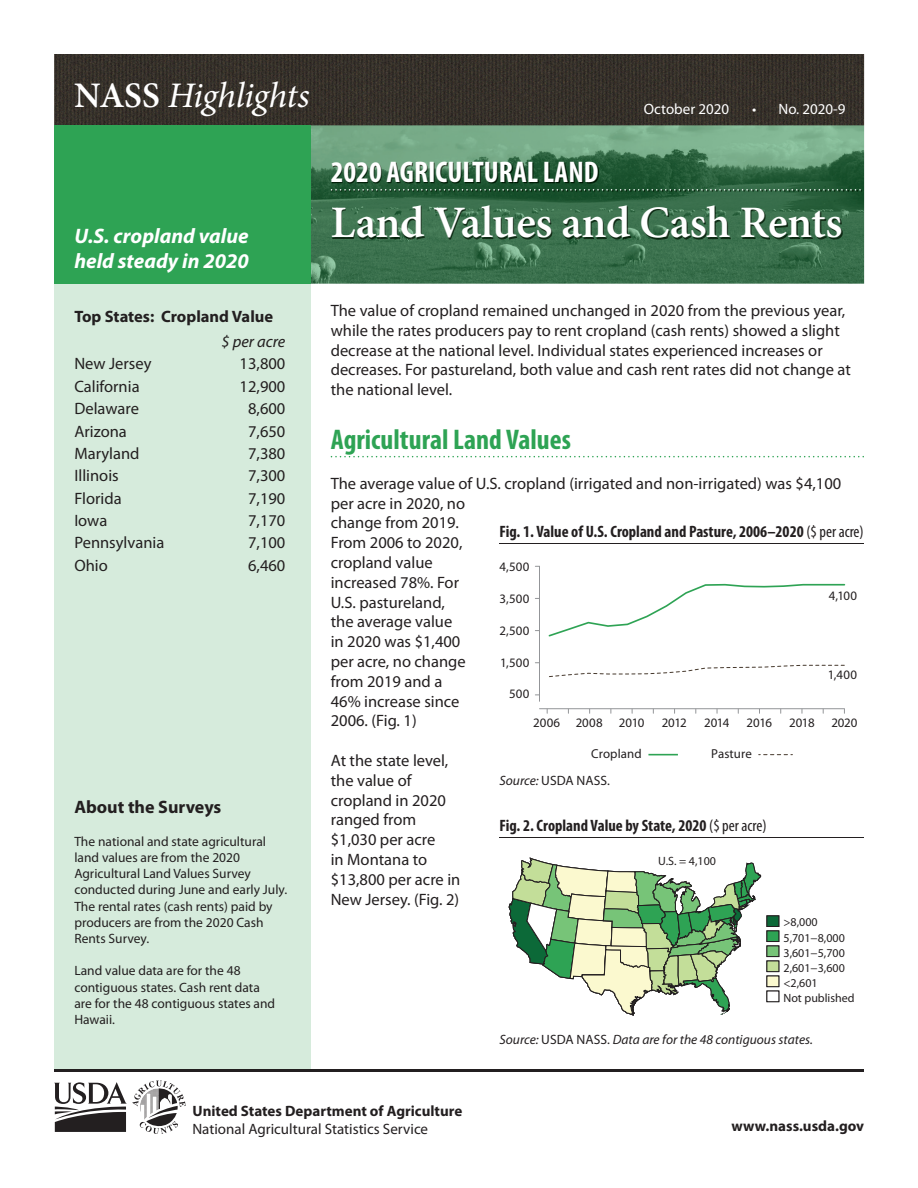
<style>
.page{position:relative;width:918px;height:1188px;background:#fff}
.page>*{position:absolute;margin:0;border:0;box-sizing:border-box;transform-origin:0 0}
.t1{font:600 45px "Minion Pro";letter-spacing:-.01em;color:#fff}
.t2{font:italic 36px "Minion Pro";letter-spacing:-.01em;color:#fff}
.t3{font:700 condensed 30px "Myriad Pro";color:#fff}
.t4{font:700 condensed 28.5px "Myriad Pro";color:#2ea354}
.t5{font:italic 700 21px/25.2px "Myriad Pro";color:#fff}
.t6{font:700 18px "Myriad Pro";color:#231f20}
.t7{font:16.5px/19.8px "Myriad Pro";color:#231f20}
.t8{font:700 condensed 16.5px "Myriad Pro";color:#231f20}
.t9{font:700 16.5px "Myriad Pro";color:#231f20}
.t10{font:italic 16.5px "Myriad Pro";color:#231f20}
.t11{font:700 15px "Myriad Pro";color:#231f20}
.t12{font:15px "Myriad Pro";color:#231f20}
.t13{font:15px "Myriad Pro";color:#fff}
.t14{font:13.5px/16.2px "Myriad Pro";color:#231f20}
.t15{font:italic 13.5px "Myriad Pro";color:#231f20}
.t16{font:12.9px "Myriad Pro";color:#231f20}
.t17{font:12px/15px "Myriad Pro";color:#231f20}
.s1{font-weight:600;font-style:normal}
.s2{font-weight:400}
.s3{font-style:italic}
.s4{font-style:normal}
</style>
<div class="page">
<div style="left:54px;top:283px;width:256px;height:787px;background:#d6ebdc"></div>
<img style="left:54px;top:54px;width:810px;height:230px">
<svg style="left:331px;top:456px;width:533px;height:1px"></svg>
<div style="left:54px;top:125px;width:257px;height:159px;background:#2ea354"></div>
<img style="left:332px;top:163px;width:530px;height:29px">
<svg style="left:331px;top:189px;width:530px;height:2px"></svg>
<img style="left:333px;top:206px;width:510px;height:33px">
<hr style="left:499px;top:543px;width:365px;height:1px;background:#231f20">
<hr style="left:648px;top:754px;width:30px;height:1px;background:#2ea354">
<svg style="left:759px;top:754px;width:33px;height:1px"></svg>
<hr style="left:539px;top:566px;width:1px;height:135px;background:#939598">
<hr style="left:540px;top:708px;width:304px;height:1px;background:#939598">
<svg style="left:549px;top:664px;width:296px;height:14px"></svg>
<svg style="left:548px;top:583px;width:298px;height:54px"></svg>
<hr style="left:499px;top:837px;width:365px;height:1px;background:#231f20">
<svg style="left:509px;top:858px;width:252px;height:158px"></svg>
<div style="left:767px;top:916px;width:12px;height:10px;background:#0c6938"></div>
<div style="left:767px;top:916px;width:12px;height:11px;border:1px solid #231f20"></div>
<div style="left:767px;top:931px;width:12px;height:11px;background:#2ea354"></div>
<div style="left:767px;top:931px;width:12px;height:11px;border:1px solid #231f20"></div>
<div style="left:767px;top:946px;width:12px;height:11px;background:#77c478"></div>
<div style="left:767px;top:946px;width:12px;height:11px;border:1px solid #231f20"></div>
<div style="left:767px;top:961px;width:12px;height:11px;background:#c3de99"></div>
<div style="left:767px;top:961px;width:12px;height:11px;border:1px solid #231f20"></div>
<div style="left:767px;top:976px;width:12px;height:11px;background:#fbf9cf"></div>
<div style="left:767px;top:976px;width:12px;height:11px;border:1px solid #231f20"></div>
<div style="left:767px;top:991px;width:12px;height:11px;border:1px solid #231f20"></div>
<hr style="left:54px;top:1070px;width:810px;height:2px;background:#231f20">
<svg style="left:54px;top:1081px;width:132px;height:53px"></svg>
<h2 class="t2" style="left:74px;top:71px;width:237px"><span class="s1">NASS</span> Highlights</h2>
<p class="t5" style="left:74px;top:222px;width:176px">U.S. cropland value held steady in 2020</p>
<p class="t9" style="left:74px;top:306px;width:200px">Top States: Cropland Value</p>
<p class="t10" style="left:222px;top:331px;width:65px">$ per acre</p>
<p class="t7" style="left:74px;top:354px;width:79px">New Jersey</p>
<p class="t7" style="left:240px;top:354px;width:47px">13,800</p>
<p class="t7" style="left:74px;top:376px;width:67px">California</p>
<p class="t7" style="left:240px;top:376px;width:47px">12,900</p>
<p class="t7" style="left:74px;top:398px;width:66px">Delaware</p>
<p class="t7" style="left:248px;top:398px;width:39px">8,600</p>
<p class="t7" style="left:74px;top:421px;width:54px">Arizona</p>
<p class="t7" style="left:248px;top:421px;width:39px">7,650</p>
<p class="t7" style="left:74px;top:443px;width:67px">Maryland</p>
<p class="t7" style="left:248px;top:443px;width:39px">7,380</p>
<p class="t7" style="left:74px;top:466px;width:46px">Illinois</p>
<p class="t7" style="left:248px;top:466px;width:39px">7,300</p>
<p class="t7" style="left:74px;top:488px;width:49px">Florida</p>
<p class="t7" style="left:248px;top:488px;width:39px">7,190</p>
<p class="t7" style="left:74px;top:510px;width:34px">Iowa</p>
<p class="t7" style="left:248px;top:510px;width:39px">7,170</p>
<p class="t7" style="left:74px;top:533px;width:91px">Pennsylvania</p>
<p class="t7" style="left:248px;top:533px;width:39px">7,100</p>
<p class="t7" style="left:74px;top:555px;width:35px">Ohio</p>
<p class="t7" style="left:248px;top:555px;width:39px">6,460</p>
<p class="t6" style="left:74px;top:796px;width:148px">About the Surveys</p>
<p class="t14" style="left:74px;top:833px;width:214px">The national and state agricultural land values are from the 2020<br>Agricultural Land Values Survey conducted during June and early July.<br>The rental rates (cash rents) paid by producers are from the 2020 Cash<br>Rents Survey.</p>
<p class="t14" style="left:74px;top:963px;width:202px">Land value data are for the 48 contiguous states. Cash rent data are for the 48 contiguous states and<br>Hawaii.</p>
<p class="t13" style="left:644px;top:100px;width:87px">October 2020</p>
<p class="t13" style="left:752px;top:99px;width:95px">• No. 2020-9</p>
<h3 class="t3" style="left:331px;top:154px;width:269px">2020 AGRICULTURAL LAND</h3>
<h1 class="t1" style="left:331px;top:192px;width:513px">Land Values and Cash Rents</h1>
<p class="t7" style="left:331px;top:300px;width:522px">The value of cropland remained unchanged in 2020 from the previous year, while the rates producers pay to rent cropland (cash rents) showed a slight decrease at the national level. Individual states experienced increases or decreases. For pastureland, both value and cash rent rates did not change at the national level.</p>
<h3 class="t4" style="left:331px;top:422px;width:242px">Agricultural Land Values</h3>
<p class="t7" style="left:331px;top:473px;width:512px">The average value of U.S. cropland (irrigated and non-irrigated) was $4,100 per acre in 2020, no<br>change from 2019.<br>From 2006 to 2020,<br>cropland value<br>increased 78%. For<br>U.S. pastureland,<br>the average value<br>in 2020 was $1,400<br>per acre, no change<br>from 2019 and a<br>46% increase since<br>2006. (Fig. 1)</p>
<p class="t7" style="left:331px;top:750px;width:131px">At the state level, the value of cropland in 2020 ranged from $1,030 per acre<br>in Montana to $13,800 per acre in<br>New Jersey. (Fig. 2)</p>
<p class="t8" style="left:499px;top:521px;width:366px">Fig. 1. Value of U.S. Cropland and Pasture, 2006–2020 <span class="s2">($ per acre)</span></p>
<p class="t16" style="left:499px;top:559px;width:31px">4,500</p>
<p class="t16" style="left:829px;top:587px;width:30px">4,100</p>
<p class="t16" style="left:500px;top:591px;width:31px">3,500</p>
<p class="t16" style="left:500px;top:623px;width:31px">2,500</p>
<p class="t16" style="left:500px;top:654px;width:31px">1,500</p>
<p class="t16" style="left:828px;top:666px;width:31px">1,400</p>
<p class="t16" style="left:509px;top:686px;width:22px">500</p>
<p class="t16" style="left:533px;top:714px;width:71px">2006 2008</p>
<p class="t16" style="left:619px;top:714px;width:27px">2010</p>
<p class="t16" style="left:662px;top:714px;width:27px">2012</p>
<p class="t16" style="left:704px;top:714px;width:27px">2014</p>
<p class="t16" style="left:747px;top:714px;width:27px">2016</p>
<p class="t16" style="left:789px;top:714px;width:27px">2018</p>
<p class="t16" style="left:831px;top:714px;width:28px">2020</p>
<p class="t16" style="left:591px;top:746px;width:52px">Cropland</p>
<p class="t16" style="left:711px;top:746px;width:42px">Pasture</p>
<p class="t14" style="left:499px;top:773px;width:112px"><span class="s3">Source:</span> USDA NASS.</p>
<p class="t8" style="left:499px;top:815px;width:269px">Fig. 2. Cropland Value by State, 2020 <span class="s2">($ per acre)</span></p>
<p class="t17" style="left:658px;top:854px;width:59px">U.S. = 4,100</p>
<p class="t17" style="left:784px;top:915px;width:73px">&gt;8,000<br>5,701−8,000<br>3,601−5,700<br>2,601−3,600 &lt;2,601<br>Not published</p>
<p class="t15" style="left:499px;top:1032px;width:315px">Source: <span class="s4">USDA NASS.</span> Data are for the 48 contiguous states.</p>
<p class="t11" style="left:192px;top:1101px;width:271px">United States Department of Agriculture</p>
<p class="t12" style="left:192px;top:1120px;width:237px">National Agricultural Statistics Service</p>
<p class="t11" style="left:732px;top:1117px;width:134px">www.nass.usda.gov</p>
</div>
